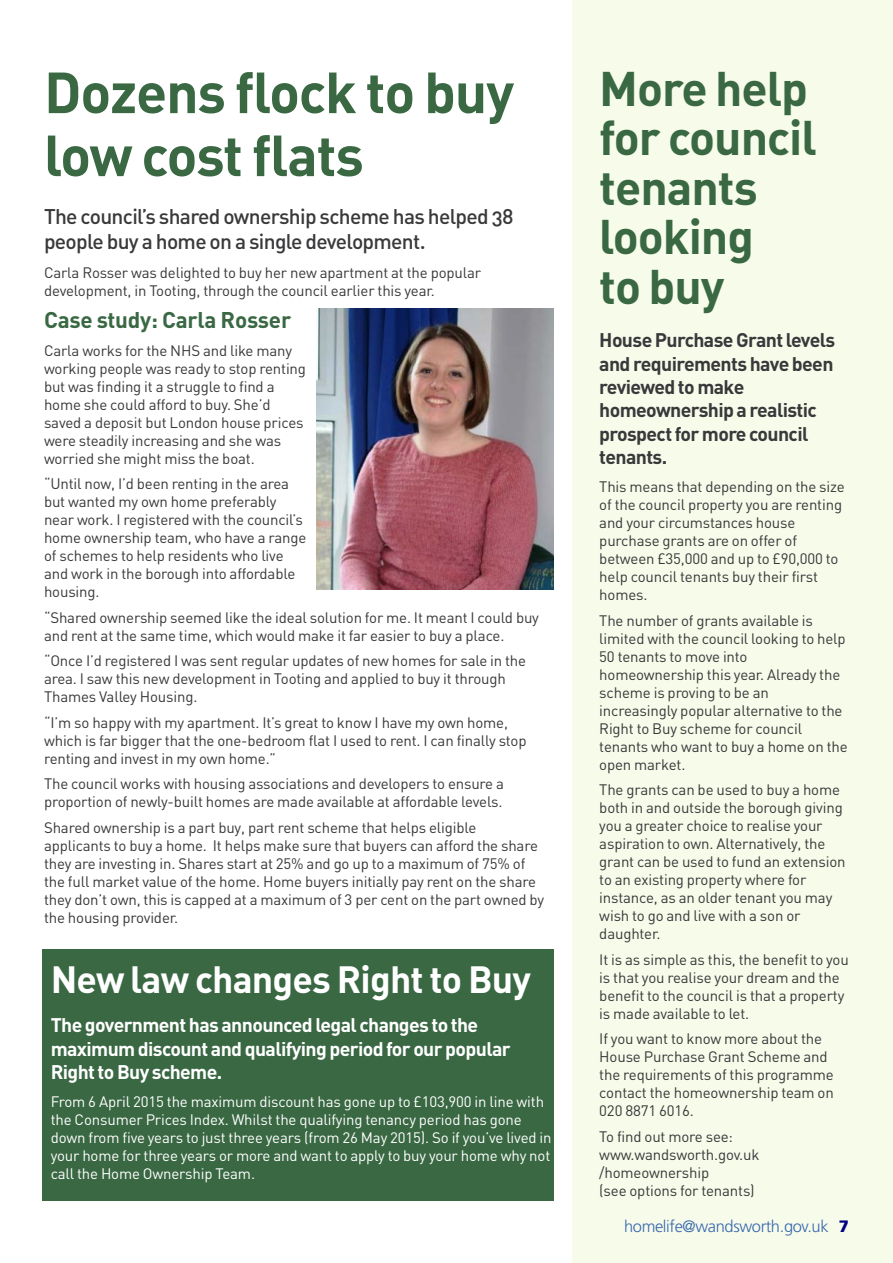
<style>
.page{position:relative;width:893px;height:1263px;background:#fff}
.page>*{position:absolute;margin:0;border:0;box-sizing:border-box;transform-origin:0 0}
.t1{font:57px/63px "DIN Bold Alternate";letter-spacing:-.02em;color:#396843}
.t2{font:48px/49.5px "DIN Bold Alternate";letter-spacing:-.02em;color:#396843}
.t3{font:37.5px "DIN Bold Alternate";letter-spacing:-.02em;color:#fff}
.t4{font:700 22.5px "DIN";letter-spacing:-.01em;color:#396843}
.t5{font:21px/25.2px "DIN Medium Alternate";letter-spacing:-.03em;color:#39383a}
.t6{font:700 19.5px/23.4px "DIN";letter-spacing:-.035em;color:#39383a}
.t7{font:700 19.5px/23.4px "DIN";letter-spacing:-.035em;color:#fff}
.t8{font:300 16.5px "Frutiger LT";letter-spacing:-.02em;color:#3867ae}
.t9{font:15px/18px "DIN";letter-spacing:-.01em;color:#39383a}
.t10{font:15px/18px "DIN";letter-spacing:-.01em;color:#fff}
.s1{font-weight:900;color:#000080}
</style>
<div class="page">
<div style="left:572px;top:0;width:321px;height:1263px;background:#f6fbea"></div>
<img style="left:317px;top:308px;width:237px;height:281px">
<div style="left:43px;top:949px;width:511px;height:252px;background:#396843"></div>
<h1 class="t1" style="left:44px;top:67px;width:472px">Dozens flock to buy low cost flats</h1>
<h3 class="t5" style="left:44px;top:206px;width:471px">The council’s shared ownership scheme has helped 38 people buy a home on a single development.</h3>
<p class="t9" style="left:44px;top:265px;width:439px">Carla Rosser was delighted to buy her new apartment at the popular development, in Tooting, through the council earlier this year.</p>
<h3 class="t4" style="left:44px;top:312px;width:249px">Case study: Carla Rosser</h3>
<p class="t9" style="left:44px;top:343px;width:264px">Carla works for the NHS and like many working people was ready to stop renting but was finding it a struggle to find a home she could afford to buy. She’d saved a deposit but London house prices were steadily increasing and she was worried she might miss the boat.</p>
<p class="t9" style="left:44px;top:477px;width:264px">“Until now, I’d been renting in the area but wanted my own home preferably near work. I registered with the council’s home ownership team, who have a range of schemes to help residents who live and work in the borough into affordable housing.</p>
<p class="t9" style="left:44px;top:610px;width:496px">“Shared ownership seemed like the ideal solution for me. It meant I could buy and rent at the same time, which would make it far easier to buy a place.</p>
<p class="t9" style="left:44px;top:654px;width:484px">“Once I’d registered I was sent regular updates of new homes for sale in the area. I saw this new development in Tooting and applied to buy it through<br>Thames Valley Housing.</p>
<p class="t9" style="left:44px;top:715px;width:484px">“I’m so happy with my apartment. It’s great to know I have my own home, which is far bigger that the one-bedroom flat I used to rent. I can finally stop renting and invest in my own home.”</p>
<p class="t9" style="left:44px;top:777px;width:461px">The council works with housing associations and developers to ensure a proportion of newly-built homes are made available at affordable levels.</p>
<p class="t9" style="left:44px;top:820px;width:502px">Shared ownership is a part buy, part rent scheme that helps eligible applicants to buy a home. It helps make sure that buyers can afford the share they are investing in. Shares start at 25% and go up to a maximum of 75% of the full market value of the home. Home buyers initially pay rent on the share they don’t own, this is capped at a maximum of 3 per cent on the part owned by the housing provider.</p>
<h3 class="t3" style="left:51px;top:966px;width:482px">New law changes Right to Buy</h3>
<h3 class="t7" style="left:51px;top:1015px;width:461px">The government has announced legal changes to the maximum discount and qualifying period for our popular<br>Right to Buy scheme.</h3>
<p class="t10" style="left:51px;top:1094px;width:502px">From 6 April 2015 the maximum discount has gone up to £103,900 in line with the Consumer Prices Index. Whilst the qualifying tenancy period has gone down from five years to just three years (from 26 May 2015). So if you’ve lived in your home for three years or more and want to apply to buy your home why not call the Home Ownership Team.</p>
<h2 class="t2" style="left:599px;top:69px;width:219px">More help for council tenants looking<br>to buy</h2>
<h3 class="t6" style="left:599px;top:330px;width:237px">House Purchase Grant levels and requirements have been reviewed to make homeownership a realistic prospect for more council tenants.</h3>
<p class="t9" style="left:599px;top:479px;width:247px">This means that depending on the size of the council property you are renting and your circumstances house purchase grants are on offer of between £35,000 and up to £90,000 to help council tenants buy their first homes.</p>
<p class="t9" style="left:599px;top:613px;width:250px">The number of grants available is limited with the council looking to help<br>50 tenants to move into homeownership this year. Already the scheme is proving to be an increasingly popular alternative to the<br>Right to Buy scheme for council tenants who want to buy a home on the open market.</p>
<p class="t9" style="left:599px;top:782px;width:248px">The grants can be used to buy a home both in and outside the borough giving you a greater choice to realise your aspiration to own. Alternatively, the grant can be used to fund an extension to an existing property where for instance, as an older tenant you may wish to go and live with a son or daughter.</p>
<p class="t9" style="left:599px;top:952px;width:251px">It is as simple as this, the benefit to you is that you realise your dream and the benefit to the council is that a property is made available to let.</p>
<p class="t9" style="left:599px;top:1031px;width:236px">If you want to know more about the<br>House Purchase Grant Scheme and the requirements of this programme contact the homeownership team on<br>020 8871 6016.</p>
<p class="t9" style="left:599px;top:1129px;width:162px">To find out more see: www.wandsworth.gov.uk /homeownership<br>(see options for tenants)</p>
<p class="t8" style="left:624px;top:1219px;width:226px">homelife@wandsworth.gov.uk <span class="s1">7</span></p>
</div>
